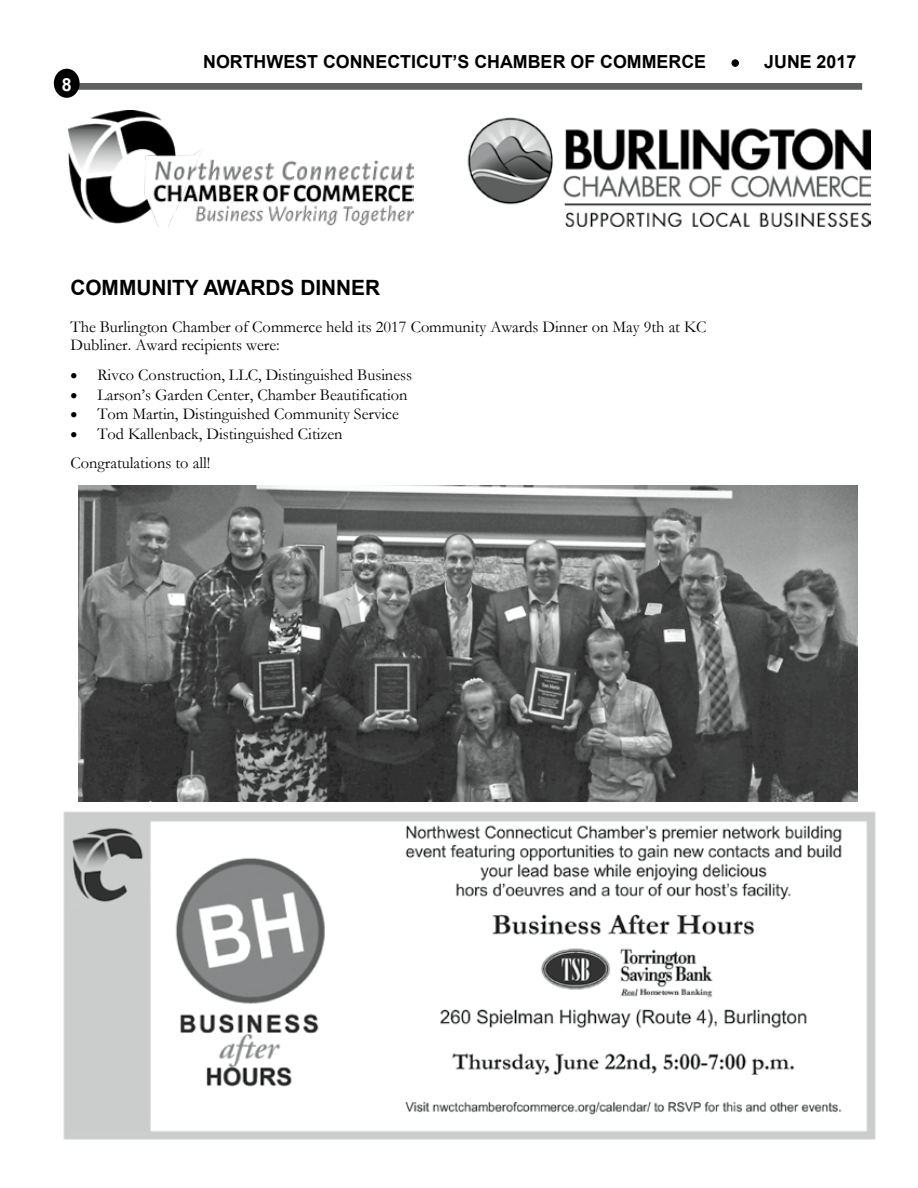
<style>
.page{position:relative;width:918px;height:1188px;background:#fff}
.page>*{position:absolute;margin:0;border:0;box-sizing:border-box;transform-origin:0 0}
.t1{font:700 21px "Arial";letter-spacing:-.005em;color:#000}
.t2{font:700 18px "Arial";color:#000}
.t3{font:700 18px "Arial";color:#fff}
.t4{font:16.5px/18.6px "Garamond";color:#000}
</style>
<div class="page">
<div style="left:59px;top:83px;width:803px;height:7px;background:#5f6060"></div>
<svg style="left:732px;top:59px;width:7px;height:8px"></svg>
<div style="left:55px;top:70px;width:23px;height:26px;background:#000;border-radius:50%"></div>
<div style="left:54px;top:69px;width:26px;height:29px;border:3px solid #000;border-radius:50%"></div>
<img style="left:467px;top:117px;width:404px;height:110px">
<img style="left:69px;top:110px;width:345px;height:117px">
<img style="left:63px;top:811px;width:813px;height:329px">
<img style="left:78px;top:485px;width:779px;height:316px">
<p class="t3" style="left:62px;top:73px;width:11px">8</p>
<p class="t2" style="left:203px;top:50px;width:504px">NORTHWEST CONNECTICUT’S CHAMBER OF COMMERCE</p>
<p class="t2" style="left:731px;top:50px;width:127px">• JUNE 2017</p>
<p class="t1" style="left:71px;top:273px;width:311px">COMMUNITY AWARDS DINNER</p>
<p class="t4" style="left:71px;top:317px;width:638px">The Burlington Chamber of Commerce held its 2017 Community Awards Dinner on May 9th at KC<br>Dubliner. Award recipients were:</p>
<p class="t4" style="left:71px;top:366px;width:343px">• Rivco Construction, LLC, Distinguished Business</p>
<p class="t4" style="left:71px;top:385px;width:339px">• Larson’s Garden Center, Chamber Beautification</p>
<p class="t4" style="left:71px;top:404px;width:330px">• Tom Martin, Distinguished Community Service</p>
<p class="t4" style="left:71px;top:419px;width:274px;line-height:29.1px">• Tod Kallenback, Distinguished Citizen<br>Congratulations to all!</p>
</div>
